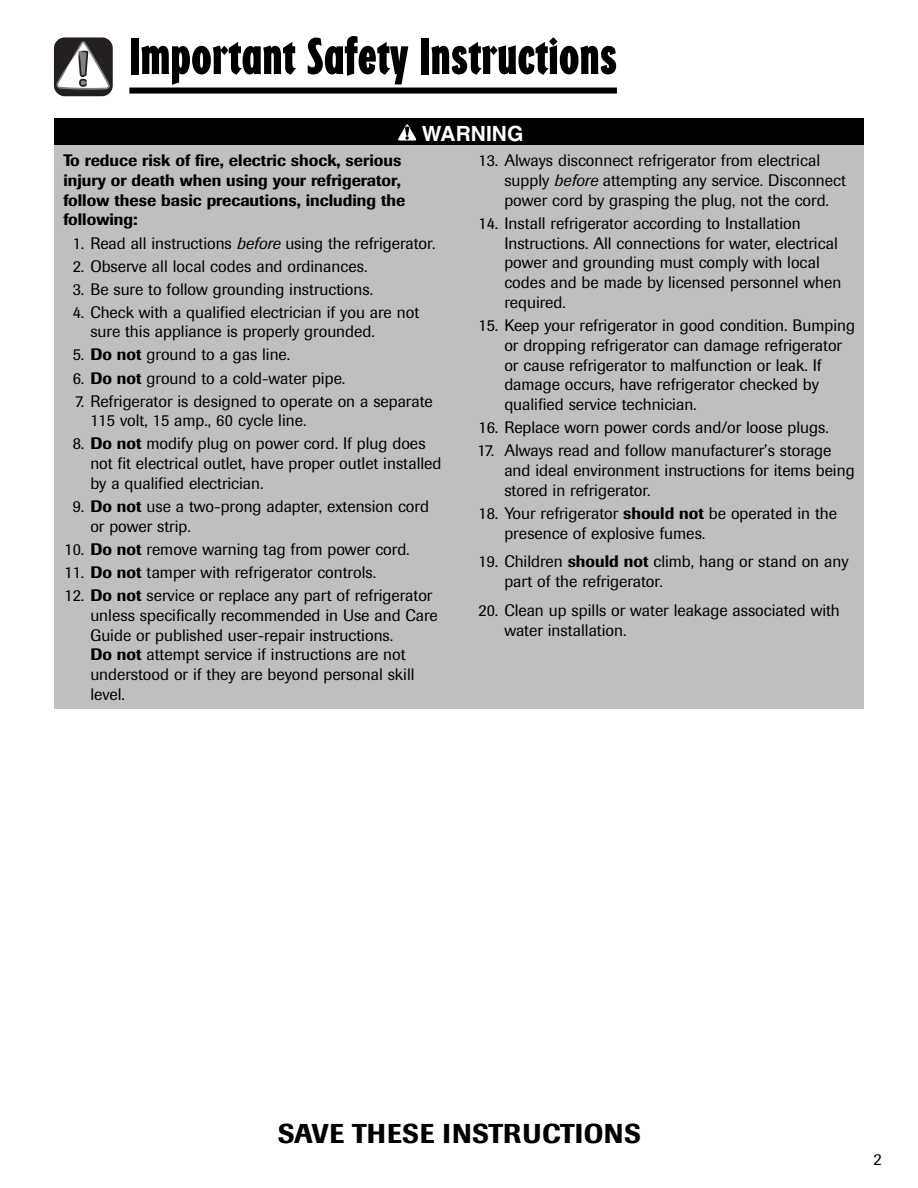
<style>
.page{position:relative;width:918px;height:1188px;background:#fff}
.page>*{position:absolute;margin:0;border:0;box-sizing:border-box;transform-origin:0 0}
.t1{font:54px "Regatta Condensed Plain";color:#000}
.t2{font:500 27px "Imago";letter-spacing:.02em;color:#000}
.t3{font:700 21px "Helvetica";color:#fff}
.t4{font:16.5px/19.8px "Imago";color:#000}
.t5{font:500 16.5px/19.8px "Imago";color:#000}
.s1{font-style:italic}
.s2{font-weight:500}
</style>
<div class="page">
<div style="left:54px;top:143px;width:810px;height:566px;background:#bfbfbf"></div>
<div style="left:54px;top:37px;width:59px;height:59px;background:#231f20;border-radius:11px"></div>
<svg style="left:56px;top:41px;width:55px;height:49px"></svg>
<div style="left:129px;top:88px;width:488px;height:6px;background:#000"></div>
<div style="left:54px;top:118px;width:810px;height:28px;background:#000"></div>
<svg style="left:397px;top:123px;width:20px;height:18px"></svg>
<h1 class="t1" style="left:129px;top:35px;width:489px">Important Safety Instructions</h1>
<p class="t3" style="left:422px;top:126px;width:103px">WARNING</p>
<p class="t5" style="left:63px;top:152px;width:344px">To reduce risk of fire, electric shock, serious injury or death when using your refrigerator, follow these basic precautions, including the following:</p>
<p class="t4" style="left:73px;top:235px;width:364px">1. Read all instructions <span class="s1">before</span> using the refrigerator.</p>
<p class="t4" style="left:73px;top:258px;width:296px">2. Observe all local codes and ordinances.</p>
<p class="t4" style="left:73px;top:281px;width:302px">3. Be sure to follow grounding instructions.</p>
<p class="t4" style="left:90px;top:304px;width:330px;text-indent:-18px">4. Check with a qualified electrician if you are not sure this appliance is properly grounded.</p>
<p class="t4" style="left:73px;top:346px;width:219px">5. <span class="s2">Do not</span> ground to a gas line.</p>
<p class="t4" style="left:73px;top:370px;width:274px">6. <span class="s2">Do not</span> ground to a cold-water pipe.</p>
<p class="t4" style="left:90px;top:393px;width:344px;text-indent:-15px">7. Refrigerator is designed to operate on a separate<br>115 volt, 15 amp., 60 cycle line.</p>
<p class="t4" style="left:90px;top:435px;width:353px;text-indent:-18px">8. <span class="s2">Do not</span> modify plug on power cord. If plug does not fit electrical outlet, have proper outlet installed by a qualified electrician.</p>
<p class="t4" style="left:90px;top:498px;width:340px;text-indent:-18px">9. <span class="s2">Do not</span> use a two-prong adapter, extension cord or power strip.</p>
<p class="t4" style="left:64px;top:541px;width:347px">10. <span class="s2">Do not</span> remove warning tag from power cord.</p>
<p class="t4" style="left:64px;top:564px;width:313px">11. <span class="s2">Do not</span> tamper with refrigerator controls.</p>
<p class="t4" style="left:90px;top:587px;width:349px;text-indent:-26px">12. <span class="s2">Do not</span> service or replace any part of refrigerator unless specifically recommended in Use and Care Guide or published user-repair instructions.<br><span class="s2">Do not</span> attempt service if instructions are not understood or if they are beyond personal skill level.</p>
<p class="t4" style="left:504px;top:152px;width:343px;text-indent:-26px">13. Always disconnect refrigerator from electrical supply <span class="s1">before</span> attempting any service. Disconnect power cord by grasping the plug, not the cord.</p>
<p class="t4" style="left:504px;top:215px;width:338px;text-indent:-26px">14. Install refrigerator according to Installation Instructions. All connections for water, electrical power and grounding must comply with local codes and be made by licensed personnel when required.</p>
<p class="t4" style="left:504px;top:317px;width:352px;text-indent:-26px">15. Keep your refrigerator in good condition. Bumping or dropping refrigerator can damage refrigerator or cause refrigerator to malfunction or leak. If damage occurs, have refrigerator checked by qualified service technician.</p>
<p class="t4" style="left:478px;top:419px;width:352px">16. Replace worn power cords and/or loose plugs.</p>
<p class="t4" style="left:504px;top:442px;width:352px;text-indent:-27px">17. Always read and follow manufacturer’s storage and ideal environment instructions for items being stored in refrigerator.</p>
<p class="t4" style="left:504px;top:505px;width:334px;text-indent:-26px">18. Your refrigerator <span class="s2">should not</span> be operated in the presence of explosive fumes.</p>
<p class="t4" style="left:504px;top:553px;width:346px;text-indent:-26px">19. Children <span class="s2">should not</span> climb, hang or stand on any part of the refrigerator.</p>
<p class="t4" style="left:504px;top:602px;width:337px;text-indent:-26px">20. Clean up spills or water leakage associated with water installation.</p>
<h2 class="t2" style="left:278px;top:1123px;width:365px">SAVE THESE INSTRUCTIONS</h2>
<p class="t4" style="left:873px;top:1151px;width:10px">2</p>
</div>
